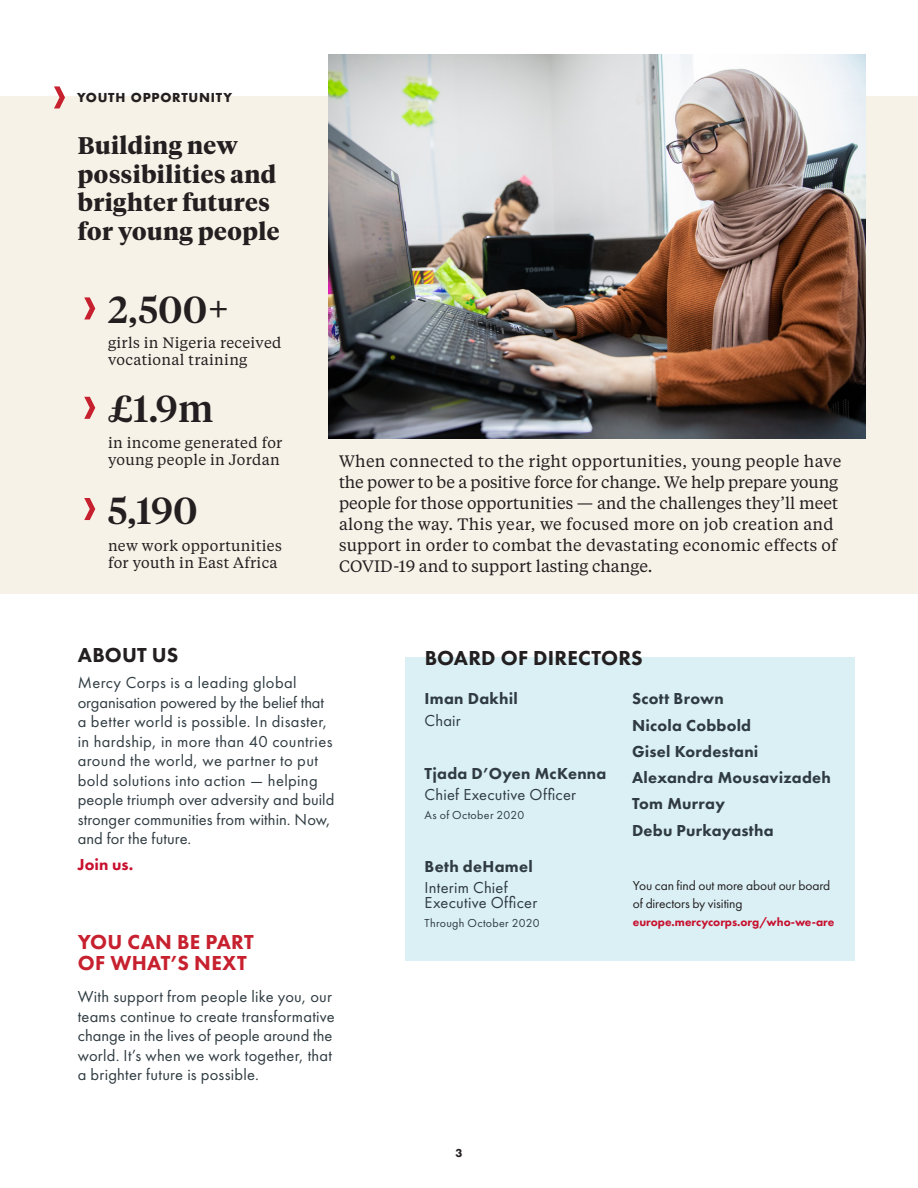
<style>
.page{position:relative;width:918px;height:1188px;background:#fff}
.page>*{position:absolute;margin:0;border:0;box-sizing:border-box;transform-origin:0 0}
.Stats{font:500 37.5px "Tiempos Headline";letter-spacing:.02em;color:#231f20}
.t1{font:700 24px/28.8px "Tiempos Headline";letter-spacing:.02em;color:#231f20}
.t2{font:800 21px/21px "Futura PT";letter-spacing:.015em;color:#c7202e}
.t3{font:800 21px "Futura PT";letter-spacing:.01em;color:#231f20}
.t4{font:16.5px/19.5px "Futura PT";letter-spacing:.015em;color:#2f3b41}
.Body_Copy{font:16.5px/21px "Tiempos Text";letter-spacing:.01em;color:#231f20}
.t5{font:800 16.5px "Futura PT";letter-spacing:.015em;color:#2f3b41}
.t6{font:800 16.5px "Futura PT";color:#c8102e}
.Stat_Details{font:15px/16.5px "Tiempos Text";letter-spacing:.02em;color:#231f20}
.H4_Sidebar_Body{font:13.5px/18px "Futura PT";letter-spacing:-.01em;color:#231f20}
.t7{font:12px "Futura PT";letter-spacing:.025em;color:#2f3b41}
.H4_Sidebar_Body-2{font:800 12px "Futura PT";color:#c8102e}
.Subject_Tab{font:700 12px "Futura";letter-spacing:.06em;color:#231f20}
.t8{font:800 12px "Futura PT";color:#231f20}
</style>
<div class="page">
<div style="left:0;top:96px;width:918px;height:498px;background:#f7f2e7"></div>
<img style="left:328px;top:54px;width:537px;height:384px">
<div style="left:405px;top:658px;width:449px;height:303px;background:#daf0f5"></div>
<svg style="left:84px;top:297px;width:11px;height:22px"></svg>
<svg style="left:84px;top:397px;width:11px;height:22px"></svg>
<svg style="left:84px;top:498px;width:11px;height:22px"></svg>
<svg style="left:54px;top:86px;width:11px;height:22px"></svg>
<p class="Subject_Tab" style="left:77px;top:89px;width:156px">YOUTH OPPORTUNITY</p>
<p class="t1" style="left:78px;top:130px;width:203px">Building new possibilities and brighter futures for young people</p>
<p class="Stats" style="left:108px;top:284px;width:123px">2,500+</p>
<p class="Stat_Details" style="left:108px;top:334px;width:175px">girls in Nigeria received vocational training</p>
<p class="Stats" style="left:108px;top:383px;width:107px">£1.9m</p>
<p class="Stat_Details" style="left:108px;top:434px;width:176px">in income generated for young people in Jordan</p>
<p class="Stats" style="left:108px;top:485px;width:91px">5,190</p>
<p class="Stat_Details" style="left:108px;top:537px;width:176px">new work opportunities for youth in East Africa</p>
<p class="Body_Copy" style="left:339px;top:450px;width:504px">When connected to the right opportunities, young people have the power to be a positive force for change. We help prepare young people for those opportunities — and the challenges they’ll meet along the way. This year, we focused more on job creation and support in order to combat the devastating economic effects of COVID-19 and to support lasting change.</p>
<p class="t3" style="left:78px;top:642px;width:102px">ABOUT US</p>
<p class="t4" style="left:78px;top:673px;width:258px">Mercy Corps is a leading global organisation powered by the belief that a better world is possible. In disaster, in hardship, in more than 40 countries around the world, we partner to put bold solutions into action — helping people triumph over adversity and build stronger communities from within. Now, and for the future.</p>
<p class="t6" style="left:78px;top:855px;width:57px">Join us.</p>
<p class="t2" style="left:78px;top:931px;width:177px">YOU CAN BE PART<br>OF WHAT’S NEXT</p>
<p class="t4" style="left:78px;top:987px;width:259px">With support from people like you, our teams continue to create transformative change in the lives of people around the world. It’s when we work together, that a brighter future is possible.</p>
<p class="t3" style="left:425px;top:645px;width:219px">BOARD OF DIRECTORS</p>
<p class="t5" style="left:425px;top:689px;width:95px">Iman Dakhil</p>
<p class="t4" style="left:425px;top:711px;width:38px">Chair</p>
<p class="t5" style="left:425px;top:763px;width:183px">Tjada D’Oyen McKenna</p>
<p class="t4" style="left:425px;top:785px;width:153px">Chief Executive Officer</p>
<p class="t7" style="left:425px;top:808px;width:101px">As of October 2020</p>
<p class="t5" style="left:425px;top:856px;width:110px">Beth deHamel</p>
<p class="t4" style="left:425px;top:880px;width:114px;line-height:15px">Interim Chief<br>Executive Officer</p>
<p class="t7" style="left:425px;top:916px;width:116px">Through October 2020</p>
<p class="t5" style="left:632px;top:689px;width:93px">Scott Brown</p>
<p class="t5" style="left:632px;top:715px;width:121px">Nicola Cobbold</p>
<p class="t5" style="left:632px;top:741px;width:128px">Gisel Kordestani</p>
<p class="t5" style="left:632px;top:767px;width:200px">Alexandra Mousavizadeh</p>
<p class="t5" style="left:632px;top:794px;width:94px">Tom Murray</p>
<p class="t5" style="left:632px;top:820px;width:143px">Debu Purkayastha</p>
<p class="H4_Sidebar_Body" style="left:633px;top:876px;width:199px">You can find out more about our board of directors by visiting</p>
<p class="H4_Sidebar_Body-2" style="left:633px;top:914px;width:203px">europe.mercycorps.org/who-we-are</p>
<p class="t8" style="left:455px;top:1145px;width:9px">3</p>
</div>
